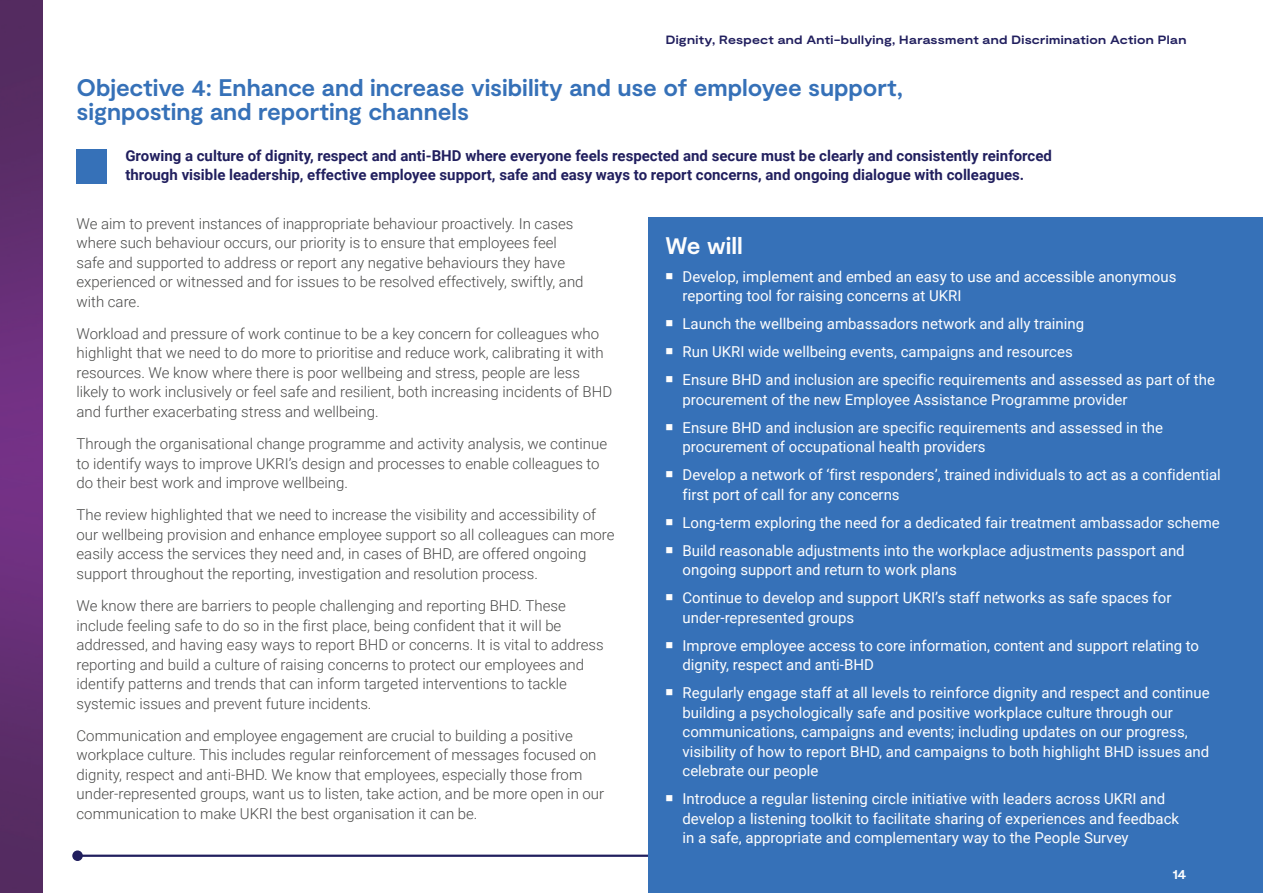
<style>
.page{position:relative;width:1263px;height:893px;background:#fff}
.page>*{position:absolute;margin:0;border:0;box-sizing:border-box;transform-origin:0 0}
.Header_3{font:700 24px/24px "Moderat";letter-spacing:-.005em;color:#3671b8}
.Header_3-2{font:700 24px "Moderat";letter-spacing:-.005em;color:#fdfdfd}
.Body_Copy{font:300 15px/19.5px "Roboto";color:#4a4a49}
.t1{font:15px/19.5px "Roboto";color:#fdfdfd}
.Body_Copy-2{font:700 15px/19.5px "Roboto";color:#211f5e}
.t2{font:700 expanded 12.75px "Moderat";color:#fdfdfd}
.t3{font:700 expanded 12px "Moderat";letter-spacing:.025em;color:#211f5e}
</style>
<div class="page">
<hr style="left:78px;top:855px;width:1185px;height:2px;background:#211f5e">
<div style="left:72px;top:850px;width:11px;height:11px;background:#211f5e;border-radius:50%"></div>
<img style="left:0;top:0;width:43px;height:893px">
<div style="left:648px;top:217px;width:615px;height:676px;background:#3671b8"></div>
<div style="left:77px;top:150px;width:30px;height:34px;background:#3671b8"></div>
<p class="t3" style="left:666px;top:32px;width:522px">Dignity, Respect and Anti-bullying, Harassment and Discrimination Action Plan</p>
<h3 class="Header_3" style="left:77px;top:77px;width:828px">Objective 4: Enhance and increase visibility and use of employee support, signposting and reporting channels</h3>
<p class="Body_Copy-2" style="left:125px;top:145px;width:928px">Growing a culture of dignity, respect and anti-BHD where everyone feels respected and secure must be clearly and consistently reinforced through visible leadership, effective employee support, safe and easy ways to report concerns, and ongoing dialogue with colleagues.</p>
<p class="Body_Copy" style="left:77px;top:213px;width:508px">We aim to prevent instances of inappropriate behaviour proactively. In cases where such behaviour occurs, our priority is to ensure that employees feel safe and supported to address or report any negative behaviours they have experienced or witnessed and for issues to be resolved effectively, swiftly, and with care.</p>
<p class="Body_Copy" style="left:77px;top:323px;width:537px">Workload and pressure of work continue to be a key concern for colleagues who highlight that we need to do more to prioritise and reduce work, calibrating it with resources. We know where there is poor wellbeing and stress, people are less likely to work inclusively or feel safe and resilient, both increasing incidents of BHD and further exacerbating stress and wellbeing.</p>
<p class="Body_Copy" style="left:77px;top:433px;width:532px">Through the organisational change programme and activity analysis, we continue to identify ways to improve UKRI’s design and processes to enable colleagues to do their best work and improve wellbeing.</p>
<p class="Body_Copy" style="left:77px;top:505px;width:539px">The review highlighted that we need to increase the visibility and accessibility of our wellbeing provision and enhance employee support so all colleagues can more easily access the services they need and, in cases of BHD, are offered ongoing support throughout the reporting, investigation and resolution process.</p>
<p class="Body_Copy" style="left:77px;top:595px;width:529px">We know there are barriers to people challenging and reporting BHD. These include feeling safe to do so in the first place, being confident that it will be addressed, and having easy ways to report BHD or concerns. It is vital to address reporting and build a culture of raising concerns to protect our employees and identify patterns and trends that can inform targeted interventions to tackle systemic issues and prevent future incidents.</p>
<p class="Body_Copy" style="left:77px;top:725px;width:529px">Communication and employee engagement are crucial to building a positive workplace culture. This includes regular reinforcement of messages focused on dignity, respect and anti-BHD. We know that employees, especially those from under-represented groups, want us to listen, take action, and be more open in our communication to make UKRI the best organisation it can be.</p>
<h3 class="Header_3-2" style="left:665px;top:231px;width:79px">We will</h3>
<p class="t1" style="left:682px;top:266px;width:495px">Develop, implement and embed an easy to use and accessible anonymous reporting tool for raising concerns at UKRI</p>
<p class="t1" style="left:682px;top:313px;width:403px">Launch the wellbeing ambassadors network and ally training</p>
<p class="t1" style="left:682px;top:341px;width:392px">Run UKRI wide wellbeing events, campaigns and resources</p>
<p class="t1" style="left:682px;top:369px;width:534px">Ensure BHD and inclusion are specific requirements and assessed as part of the procurement of the new Employee Assistance Programme provider</p>
<p class="t1" style="left:682px;top:417px;width:482px">Ensure BHD and inclusion are specific requirements and assessed in the procurement of occupational health providers</p>
<p class="t1" style="left:682px;top:464px;width:540px">Develop a network of ‘first responders’, trained individuals to act as a confidential first port of call for any concerns</p>
<p class="t1" style="left:682px;top:512px;width:539px">Long-term exploring the need for a dedicated fair treatment ambassador scheme</p>
<p class="t1" style="left:682px;top:540px;width:504px">Build reasonable adjustments into the workplace adjustments passport and ongoing support and return to work plans</p>
<p class="t1" style="left:682px;top:587px;width:490px">Continue to develop and support UKRI’s staff networks as safe spaces for under-represented groups</p>
<p class="t1" style="left:682px;top:635px;width:518px">Improve employee access to core information, content and support relating to dignity, respect and anti-BHD</p>
<p class="t1" style="left:682px;top:682px;width:529px">Regularly engage staff at all levels to reinforce dignity and respect and continue building a psychologically safe and positive workplace culture through our communications, campaigns and events; including updates on our progress, visibility of how to report BHD, and campaigns to both highlight BHD issues and celebrate our people</p>
<p class="t1" style="left:682px;top:788px;width:498px">Introduce a regular listening circle initiative with leaders across UKRI and develop a listening toolkit to facilitate sharing of experiences and feedback in a safe, appropriate and complementary way to the People Survey</p>
<p class="t2" style="left:1172px;top:868px;width:16px">14</p>
</div>
